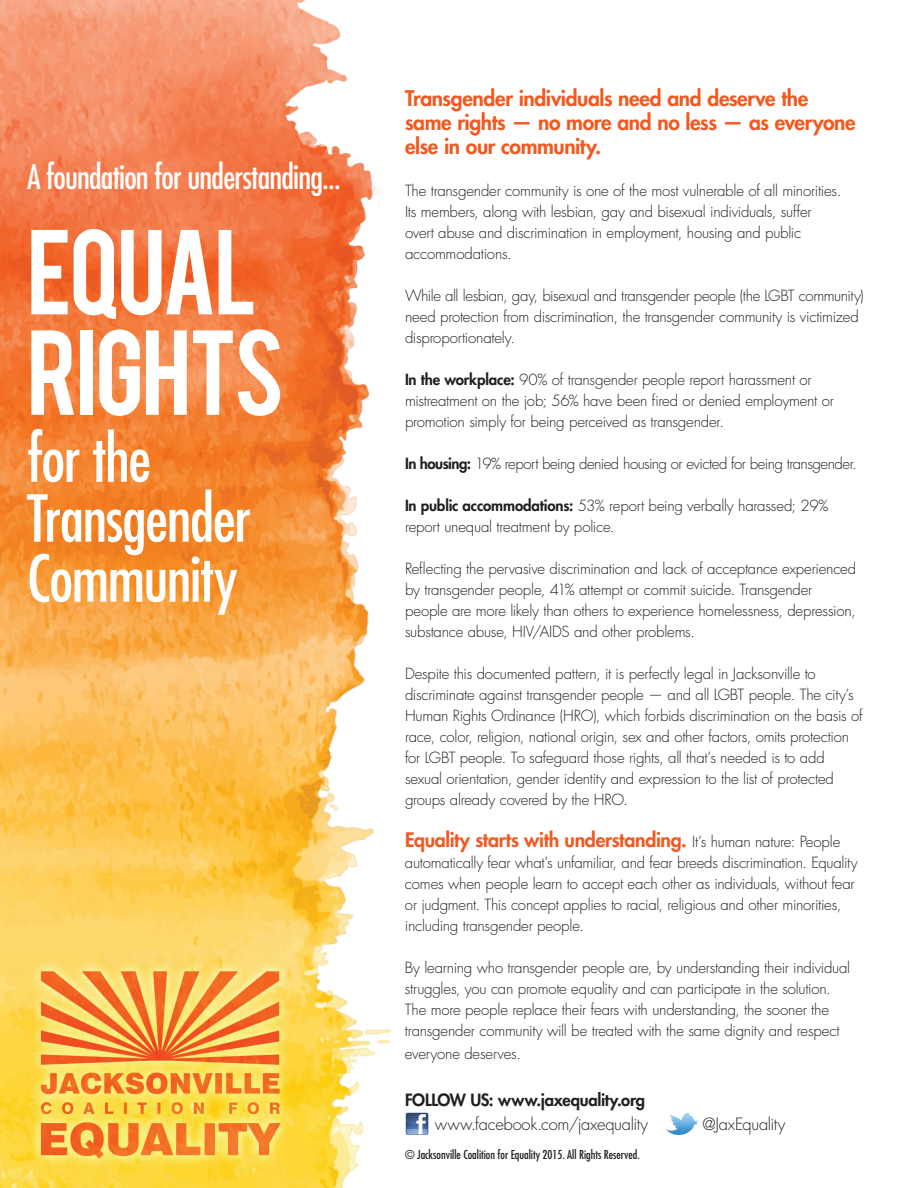
<style>
.page{position:relative;width:918px;height:1188px;background:#fff}
.page>*{position:absolute;margin:0;border:0;box-sizing:border-box;transform-origin:0 0}
.t1{font:94.8px/100.5px "Bebas";letter-spacing:-.025em;color:#fff}
.t2{font:condensed 63px/60px "Futura Std";letter-spacing:-.02em;color:#fff}
.t3{font:condensed 33px "Futura Std";letter-spacing:-.025em;color:#fff}
.t4{font:800 21px/24px "Futura Std";letter-spacing:-.02em;color:#f15921}
.t5{font:800 19.5px "Futura Std";letter-spacing:-.015em;color:#f15921}
.t6{font:300 16.5px "Futura Std";letter-spacing:-.015em;color:#231f20}
.t7{font:800 16.5px "Futura Std";letter-spacing:-.015em;color:#231f20}
.t8{font:300 15px/21px "Futura Std";letter-spacing:-.015em;color:#231f20}
.t9{font:300 15px "Futura Std";letter-spacing:-.035em;color:#231f20}
.t10{font:condensed 12px "Futura Std";color:#231f20}
.s1{font-weight:800}
.s2{font-weight:300;font-size:15px;color:#231f20}
</style>
<div class="page">
<img style="left:0;top:0;width:392px;height:1188px">
<img style="left:405px;top:1112px;width:24px;height:23px">
<img style="left:666px;top:1112px;width:32px;height:23px">
<h3 class="t3" style="left:27px;top:157px;width:315px">A foundation for understanding...</h3>
<h1 class="t1" style="left:27px;top:216px;width:259px">EQUAL<br>RIGHTS</h1>
<h2 class="t2" style="left:27px;top:428px;width:226px">for the<br>Transgender<br>Community</h2>
<h3 class="t4" style="left:405px;top:87px;width:452px">Transgender individuals need and deserve the same rights — no more and no less — as everyone else in our community.</h3>
<p class="t8" style="left:405px;top:181px;width:438px">The transgender community is one of the most vulnerable of all minorities.<br>Its members, along with lesbian, gay and bisexual individuals, suffer overt abuse and discrimination in employment, housing and public accommodations.</p>
<p class="t8" style="left:405px;top:286px;width:460px">While all lesbian, gay, bisexual and transgender people (the LGBT community) need protection from discrimination, the transgender community is victimized disproportionately.</p>
<p class="t8" style="left:405px;top:370px;width:431px"><span class="s1">In the workplace:</span> 90% of transgender people report harassment or mistreatment on the job; 56% have been fired or denied employment or promotion simply for being perceived as transgender.</p>
<p class="t9" style="left:405px;top:455px;width:453px"><span class="s1">In housing:</span> 19% report being denied housing or evicted for being transgender.</p>
<p class="t8" style="left:405px;top:496px;width:425px"><span class="s1">In public accommodations:</span> 53% report being verbally harassed; 29% report unequal treatment by police.</p>
<p class="t8" style="left:405px;top:559px;width:453px">Reflecting the pervasive discrimination and lack of acceptance experienced by transgender people, 41% attempt or commit suicide. Transgender people are more likely than others to experience homelessness, depression, substance abuse, HIV/AIDS and other problems.</p>
<p class="t8" style="left:405px;top:664px;width:459px">Despite this documented pattern, it is perfectly legal in Jacksonville to discriminate against transgender people — and all LGBT people. The city’s Human Rights Ordinance (HRO), which forbids discrimination on the basis of race, color, religion, national origin, sex and other factors, omits protection for LGBT people. To safeguard those rights, all that’s needed is to add sexual orientation, gender identity and expression to the list of protected groups already covered by the HRO.</p>
<h3 class="t5" style="left:405px;top:828px;width:437px">Equality starts with understanding. <span class="s2">It’s human nature: People</span></h3>
<p class="t8" style="left:405px;top:853px;width:454px">automatically fear what’s unfamiliar, and fear breeds discrimination. Equality comes when people learn to accept each other as individuals, without fear or judgment. This concept applies to racial, religious and other minorities, including transgender people.</p>
<p class="t8" style="left:405px;top:958px;width:447px">By learning who transgender people are, by understanding their individual struggles, you can promote equality and can participate in the solution.<br>The more people replace their fears with understanding, the sooner the transgender community will be treated with the same dignity and respect</p>
<p class="t8" style="left:405px;top:1043px;width:118px">everyone deserves.</p>
<p class="t7" style="left:405px;top:1089px;width:242px">Follow us: www.jaxequality.org</p>
<p class="t6" style="left:435px;top:1114px;width:215px">www.facebook.com/jaxequality</p>
<p class="t6" style="left:703px;top:1114px;width:84px">@JaxEquality</p>
<p class="t10" style="left:405px;top:1147px;width:236px">© Jacksonville Coalition for Equality 2015. All Rights Reserved.</p>
</div>
